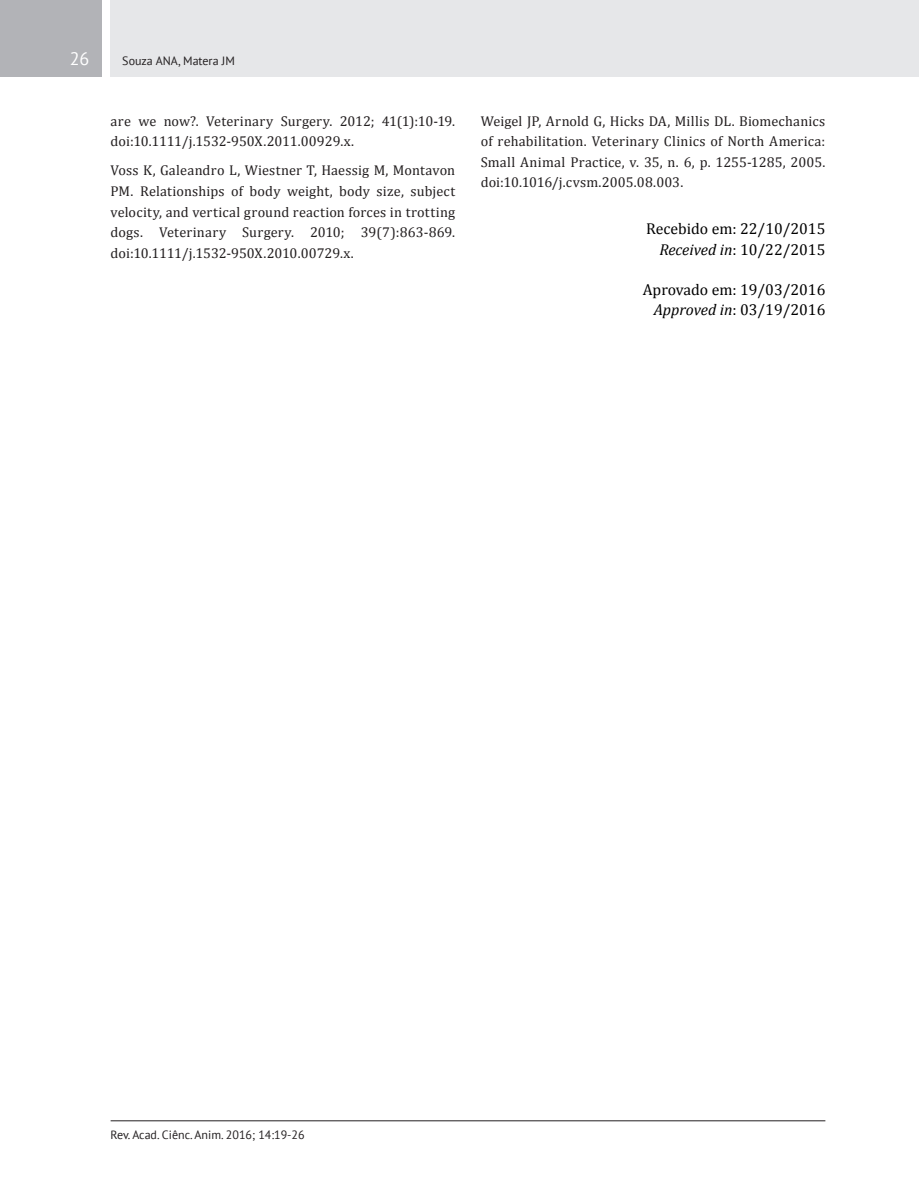
<style>
.page{position:relative;width:919px;height:1191px;background:#fff}
.page>*{position:absolute;margin:0;border:0;box-sizing:border-box;transform-origin:0 0}
.t1{font:18px "PT Sans";color:#fff}
.TEXTO{font:15.75px "Cambria";color:#000}
.Referências{font:14.25px/20.5px "Cambria";color:#231f20;text-align:justify}
.t2{font:12px "PT Sans";color:#231f20}
.s1{font-style:italic}
</style>
<div class="page">
<div style="left:111px;top:0;width:807px;height:77px;background:#e6e7e9"></div>
<div style="left:0;top:0;width:102px;height:77px;background:#b2b3b7"></div>
<hr style="left:111px;top:1120px;width:714px;height:1px;background:#231f20">
<p class="t1" style="left:70px;top:47px;width:21px">26</p>
<p class="t2" style="left:122px;top:53px;width:114px">Souza ANA, Matera JM</p>
<p class="Referências" style="left:111px;top:111px;width:346px">are we now?. Veterinary Surgery. 2012; 41(1):10-19. doi:10.1111/j.1532-950X.2011.00929.x.</p>
<p class="Referências" style="left:111px;top:160px;width:346px">Voss K, Galeandro L, Wiestner T, Haessig M, Montavon PM. Relationships of body weight, body size, subject velocity, and vertical ground reaction forces in trotting dogs. Veterinary Surgery. 2010; 39(7):863-869. doi:10.1111/j.1532-950X.2010.00729.x.</p>
<p class="Referências" style="left:480px;top:111px;width:346px">Weigel JP, Arnold G, Hicks DA, Millis DL. Biomechanics of rehabilitation. Veterinary Clinics of North America:<br>Small Animal Practice, v. 35, n. 6, p. 1255-1285, 2005. doi:10.1016/j.cvsm.2005.08.003.</p>
<p class="TEXTO" style="left:646px;top:220px;width:181px">Recebido em: 22/10/2015</p>
<p class="TEXTO" style="left:659px;top:240px;width:167px"><span class="s1">Received in</span>: 10/22/2015</p>
<p class="TEXTO" style="left:642px;top:280px;width:184px">Aprovado em: 19/03/2016</p>
<p class="TEXTO" style="left:653px;top:301px;width:173px"><span class="s1">Approved in</span>: 03/19/2016</p>
<p class="t2" style="left:111px;top:1126px;width:195px">Rev. Acad. Ciênc. Anim. 2016; 14:19-26</p>
</div>
